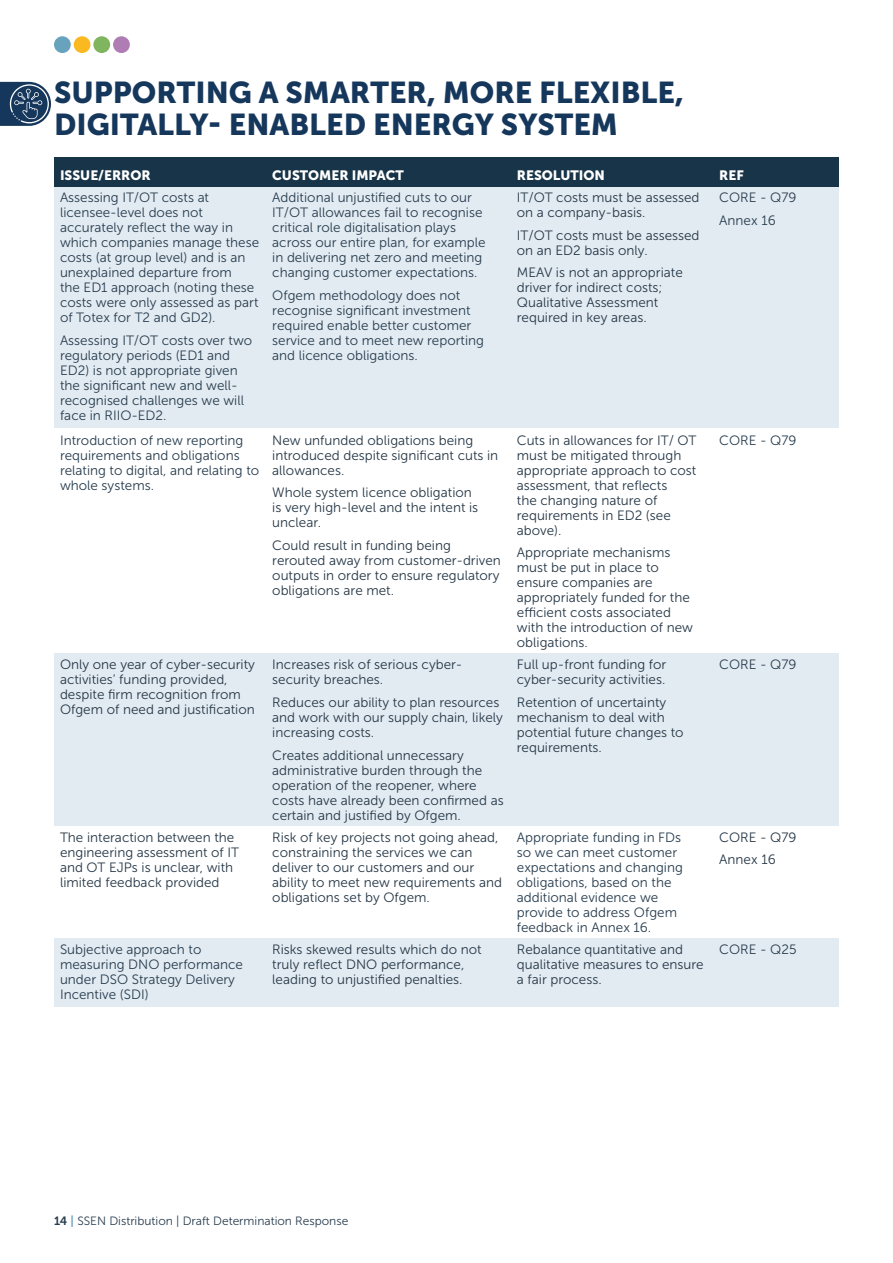
<style>
.page{position:relative;width:893px;height:1263px;background:#fff}
.page>*{position:absolute;margin:0;border:0;box-sizing:border-box;transform-origin:0 0}
.Title_Blue{font:30px/31.5px "Museo Sans 900";color:#16375c}
.body{font:13.5px/15px "Museo Sans 300";color:#253746}
.body-2{font:13.5px/15px "Museo Sans 300";color:#273c4e}
.body-3{font:13.5px/15px "Museo Sans 300";color:#253645}
.table_header{font:13.5px "Museo Sans 900";color:#fff}
.t1{font:12px "Museo Sans 300";color:#273c4e}
.s1{font-family:"Museo Sans 700"}
.s2{font-family:"Museo Sans 700";color:#65a2bc}
</style>
<div class="page">
<div style="left:54px;top:183px;width:785px;height:245px;background:#e3ebf2"></div>
<div style="left:54px;top:157px;width:785px;height:30px;background:#183448"></div>
<div style="left:54px;top:653px;width:785px;height:173px;background:#e3ebf2"></div>
<div style="left:54px;top:939px;width:785px;height:68px;background:#e3ebf2"></div>
<svg style="left:0;top:82px;width:51px;height:44px;background:#47617e"></svg>
<div style="left:113px;top:36px;width:17px;height:17px;background:#af7cb3;border-radius:50%"></div>
<div style="left:93px;top:36px;width:17px;height:17px;background:#7eb55e;border-radius:50%"></div>
<div style="left:74px;top:36px;width:16px;height:17px;background:#fab821;border-radius:50%"></div>
<div style="left:54px;top:36px;width:17px;height:17px;background:#69a2bc;border-radius:50%"></div>
<p class="Title_Blue" style="left:54px;top:77px;width:631px">SUPPORTING A SMARTER, MORE FLEXIBLE,<br>DIGITALLY- ENABLED ENERGY SYSTEM</p>
<p class="table_header" style="left:60px;top:167px;width:92px">ISSUE/ERROR</p>
<p class="table_header" style="left:272px;top:167px;width:133px">CUSTOMER IMPACT</p>
<p class="table_header" style="left:517px;top:167px;width:90px">RESOLUTION</p>
<p class="table_header" style="left:719px;top:167px;width:26px">REF</p>
<p class="body-2" style="left:60px;top:190px;width:201px">Assessing IT/OT costs at licensee-level does not accurately reflect the way in which companies manage these costs (at group level) and is an unexplained departure from<br>the ED1 approach (noting these costs were only assessed as part of Totex for T2 and GD2).</p>
<p class="body-2" style="left:60px;top:333px;width:194px">Assessing IT/OT costs over two regulatory periods (ED1 and<br>ED2) is not appropriate given the significant new and well&shy;recognised challenges we will face in RIIO-ED2.</p>
<p class="body" style="left:517px;top:190px;width:184px">IT/OT costs must be assessed on a company-basis.</p>
<p class="body-3" style="left:517px;top:228px;width:184px">IT/OT costs must be assessed on an ED2 basis only.</p>
<p class="body" style="left:517px;top:265px;width:167px">MEAV is not an appropriate driver for indirect costs;<br>Qualitative Assessment required in key areas.</p>
<p class="body-2" style="left:719px;top:190px;width:79px">CORE - Q79</p>
<p class="body-2" style="left:719px;top:213px;width:58px">Annex 16</p>
<p class="body-2" style="left:272px;top:190px;width:215px">Additional unjustified cuts to our IT/OT allowances fail to recognise critical role digitalisation plays across our entire plan, for example in delivering net zero and meeting changing customer expectations.</p>
<p class="body-2" style="left:272px;top:288px;width:213px">Ofgem methodology does not recognise significant investment required enable better customer service and to meet new reporting and licence obligations.</p>
<p class="body-2" style="left:60px;top:432px;width:201px">Introduction of new reporting requirements and obligations relating to digital, and relating to whole systems.</p>
<p class="body" style="left:272px;top:432px;width:228px">New unfunded obligations being introduced despite significant cuts in allowances.</p>
<p class="body" style="left:272px;top:485px;width:207px">Whole system licence obligation is very high-level and the intent is unclear.</p>
<p class="body" style="left:272px;top:538px;width:230px">Could result in funding being rerouted away from customer-driven outputs in order to ensure regulatory obligations are met.</p>
<p class="body" style="left:60px;top:657px;width:197px">Only one year of cyber-security activities’ funding provided, despite firm recognition from<br>Ofgem of need and justification</p>
<p class="body" style="left:272px;top:657px;width:192px">Increases risk of serious cyber&shy;security breaches.</p>
<p class="body" style="left:272px;top:695px;width:232px">Reduces our ability to plan resources and work with our supply chain, likely increasing costs.</p>
<p class="body" style="left:272px;top:748px;width:233px">Creates additional unnecessary administrative burden through the operation of the reopener, where costs have already been confirmed as certain and justified by Ofgem.</p>
<p class="body" style="left:517px;top:432px;width:181px">Cuts in allowances for IT/ OT must be mitigated through appropriate approach to cost assessment, that reflects<br>the changing nature of requirements in ED2 (see above).</p>
<p class="body" style="left:517px;top:545px;width:178px">Appropriate mechanisms must be put in place to ensure companies are appropriately funded for the efficient costs associated with the introduction of new obligations.</p>
<p class="body" style="left:517px;top:657px;width:151px">Full up-front funding for cyber-security activities.</p>
<p class="body" style="left:517px;top:695px;width:168px">Retention of uncertainty mechanism to deal with potential future changes to requirements.</p>
<p class="body-2" style="left:719px;top:432px;width:79px">CORE - Q79</p>
<p class="body-2" style="left:719px;top:657px;width:79px">CORE - Q79</p>
<p class="body" style="left:60px;top:830px;width:181px">The interaction between the engineering assessment of IT and OT EJPs is unclear, with limited feedback provided</p>
<p class="body" style="left:272px;top:830px;width:231px">Risk of key projects not going ahead, constraining the services we can deliver to our customers and our ability to meet new requirements and obligations set by Ofgem.</p>
<p class="body-2" style="left:517px;top:830px;width:167px">Appropriate funding in FDs so we can meet customer expectations and changing obligations, based on the additional evidence we provide to address Ofgem feedback in Annex 16.</p>
<p class="body" style="left:719px;top:830px;width:79px">CORE - Q79</p>
<p class="body" style="left:719px;top:852px;width:58px">Annex 16</p>
<p class="body-2" style="left:60px;top:942px;width:185px">Subjective approach to measuring DNO performance under DSO Strategy Delivery<br>Incentive (SDI)</p>
<p class="body" style="left:272px;top:942px;width:211px">Risks skewed results which do not truly reflect DNO performance, leading to unjustified penalties.</p>
<p class="body" style="left:517px;top:942px;width:188px">Rebalance quantitative and qualitative measures to ensure a fair process.</p>
<p class="body-2" style="left:719px;top:942px;width:79px">CORE - Q25</p>
<p class="t1" style="left:54px;top:1214px;width:296px"><span class="s1">14</span> <span class="s2">|</span> SSEN Distribution | Draft Determination Response</p>
</div>
